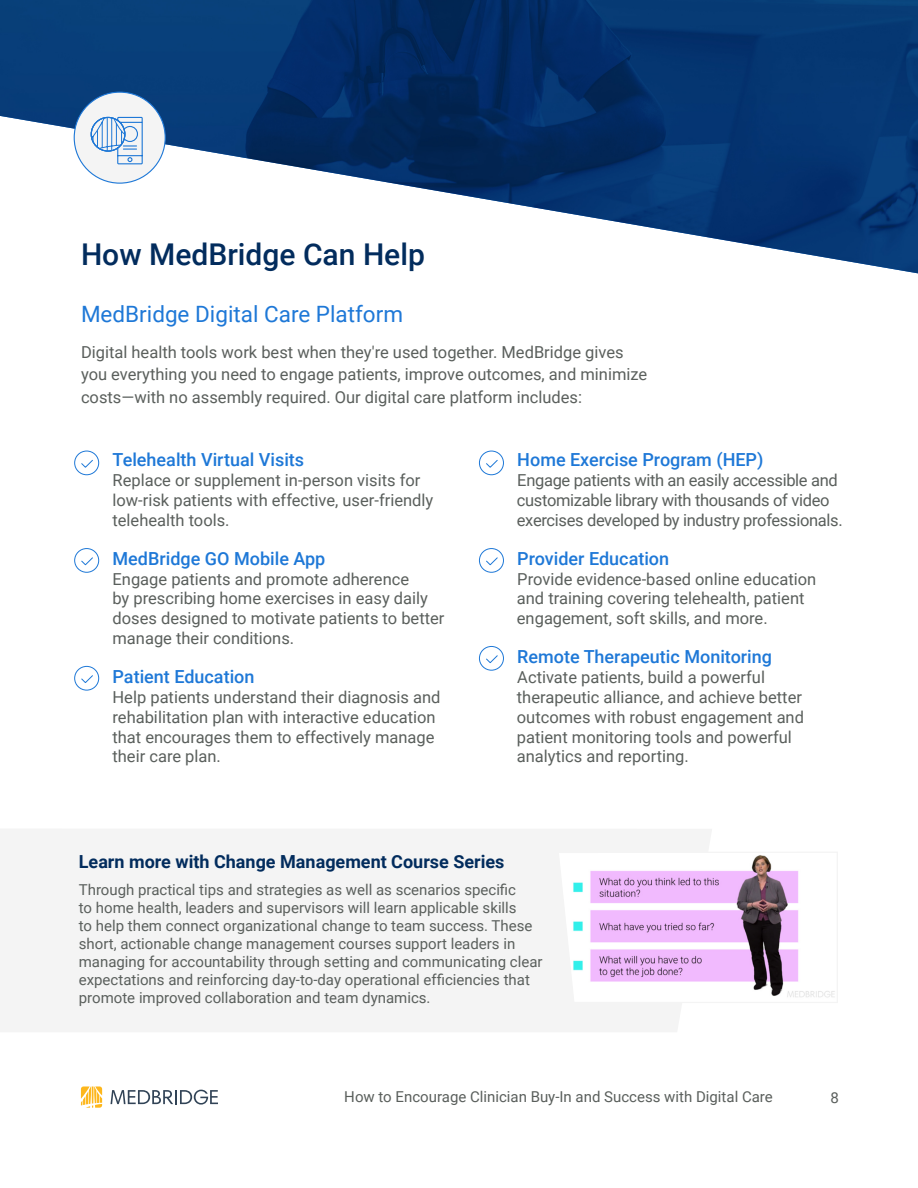
<style>
.page{position:relative;width:918px;height:1188px;background:#fff}
.page>*{position:absolute;margin:0;border:0;box-sizing:border-box;transform-origin:0 0}
.t1{font:500 30px "Roboto";color:#022c5d}
.t2{font:22.5px "Roboto";color:#1e78d7}
.t3{font:500 18px "Roboto";color:#1e78d7}
.t4{font:700 18px "Roboto";color:#022c5d}
.t5{font:16.5px/19.8px "Roboto";color:#5a5f5c}
.t6{font:16.5px/19.8px "Roboto";letter-spacing:-.02em;color:#5a5f5c}
.t7{font:15px/18px "Roboto";color:#5a5f5c}
</style>
<div class="page">
<svg style="left:110px;top:1090px;width:108px;height:15px"></svg>
<svg style="left:81px;top:1087px;width:21px;height:21px"></svg>
<svg style="left:479px;top:646px;width:25px;height:25px"></svg>
<img style="left:0;top:0;width:918px;height:273px">
<div style="left:74px;top:92px;width:91px;height:91px;background:#f4f4f4;border-radius:50%"></div>
<svg style="left:90px;top:116px;width:53px;height:49px"></svg>
<svg style="left:74px;top:450px;width:25px;height:25px"></svg>
<svg style="left:74px;top:548px;width:25px;height:25px"></svg>
<svg style="left:74px;top:666px;width:25px;height:25px"></svg>
<svg style="left:479px;top:450px;width:25px;height:25px"></svg>
<svg style="left:479px;top:548px;width:25px;height:25px"></svg>
<div style="left:0;top:829px;width:712px;height:203px;background:#f4f4f4"></div>
<svg style="left:557px;top:851px;width:281px;height:153px"></svg>
<h1 class="t1" style="left:81px;top:234px;width:345px">How MedBridge Can Help</h1>
<h2 class="t2" style="left:81px;top:298px;width:324px">MedBridge Digital Care Platform</h2>
<p class="t5" style="left:81px;top:340px;width:568px;line-height:22.5px">Digital health tools work best when they're used together. MedBridge gives you everything you need to engage patients, improve outcomes, and minimize costs—with no assembly required. Our digital care platform includes:</p>
<p class="t3" style="left:113px;top:447px;width:193px">Telehealth Virtual Visits</p>
<p class="t5" style="left:112px;top:470px;width:322px">Replace or supplement in-person visits for low-risk patients with effective, user-friendly telehealth tools.</p>
<p class="t3" style="left:113px;top:546px;width:214px">MedBridge GO Mobile App</p>
<p class="t5" style="left:112px;top:568px;width:333px">Engage patients and promote adherence<br>by prescribing home exercises in easy daily doses designed to motivate patients to better manage their conditions.</p>
<p class="t3" style="left:113px;top:664px;width:144px">Patient Education</p>
<p class="t5" style="left:112px;top:687px;width:330px">Help patients understand their diagnosis and rehabilitation plan with interactive education that encourages them to effectively manage their care plan.</p>
<p class="t3" style="left:517px;top:447px;width:248px">Home Exercise Program (HEP)</p>
<p class="t6" style="left:517px;top:470px;width:327px">Engage patients with an easily accessible and customizable library with thousands of video exercises developed by industry professionals.</p>
<p class="t3" style="left:517px;top:546px;width:153px">Provider Education</p>
<p class="t5" style="left:517px;top:568px;width:301px">Provide evidence-based online education and training covering telehealth, patient engagement, soft skills, and more.</p>
<p class="t3" style="left:517px;top:644px;width:256px">Remote Therapeutic Monitoring</p>
<p class="t5" style="left:517px;top:667px;width:289px">Activate patients, build a powerful therapeutic alliance, and achieve better outcomes with robust engagement and patient monitoring tools and powerful analytics and reporting.</p>
<p class="t4" style="left:79px;top:849px;width:427px">Learn more with Change Management Course Series</p>
<p class="t7" style="left:79px;top:880px;width:465px">Through practical tips and strategies as well as scenarios specific<br>to home health, leaders and supervisors will learn applicable skills<br>to help them connect organizational change to team success. These short, actionable change management courses support leaders in managing for accountability through setting and communicating clear expectations and reinforcing day-to-day operational efficiencies that promote improved collaboration and team dynamics.</p>
<p class="t7" style="left:344px;top:1087px;width:430px">How to Encourage Clinician Buy-In and Success with Digital Care</p>
<p class="t7" style="left:831px;top:1088px;width:10px">8</p>
</div>
